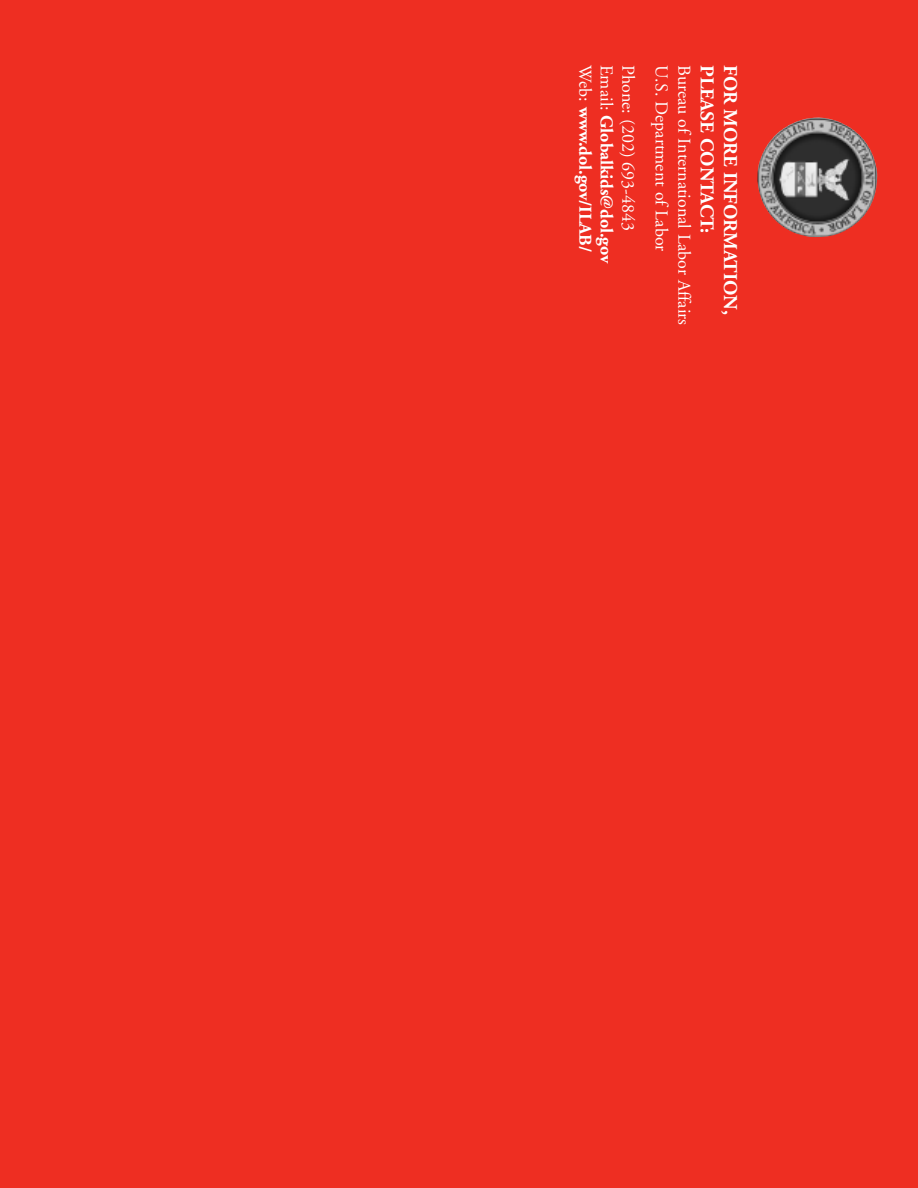
<style>
.page{position:relative;width:918px;height:1188px;background:#ee2e22}
.page>*{position:absolute;margin:0;border:0;box-sizing:border-box;transform-origin:0 0}
.t1{font:700 19.5px/23.4px "Adobe Garamond";letter-spacing:-.005em;color:#fff}
.t2{font:700 18px/21.6px "Adobe Garamond";letter-spacing:-.005em;color:#fff}
.t3{font:18px/22.6px "Adobe Garamond";color:#fff}
.s1{font-weight:400}
</style>
<div class="page">
<img style="left:757px;top:117px;width:121px;height:120px">
<p class="t2" style="left:638px;top:65px;width:200px;rotate:90deg"><span class="s1">Phone: (202) 693-4843<br>Email:</span> Globalkids@dol.gov<br><span class="s1">Web:</span> www.dol.gov/ILAB/</p>
<p class="t3" style="left:694px;top:65px;width:262px;rotate:90deg">Bureau of International Labor Affairs<br>U.S. Department of Labor</p>
<p class="t1" style="left:740px;top:65px;width:251px;rotate:90deg">FOR MORE INFORMATION,<br>PLEASE CONTACT:</p>
</div>
